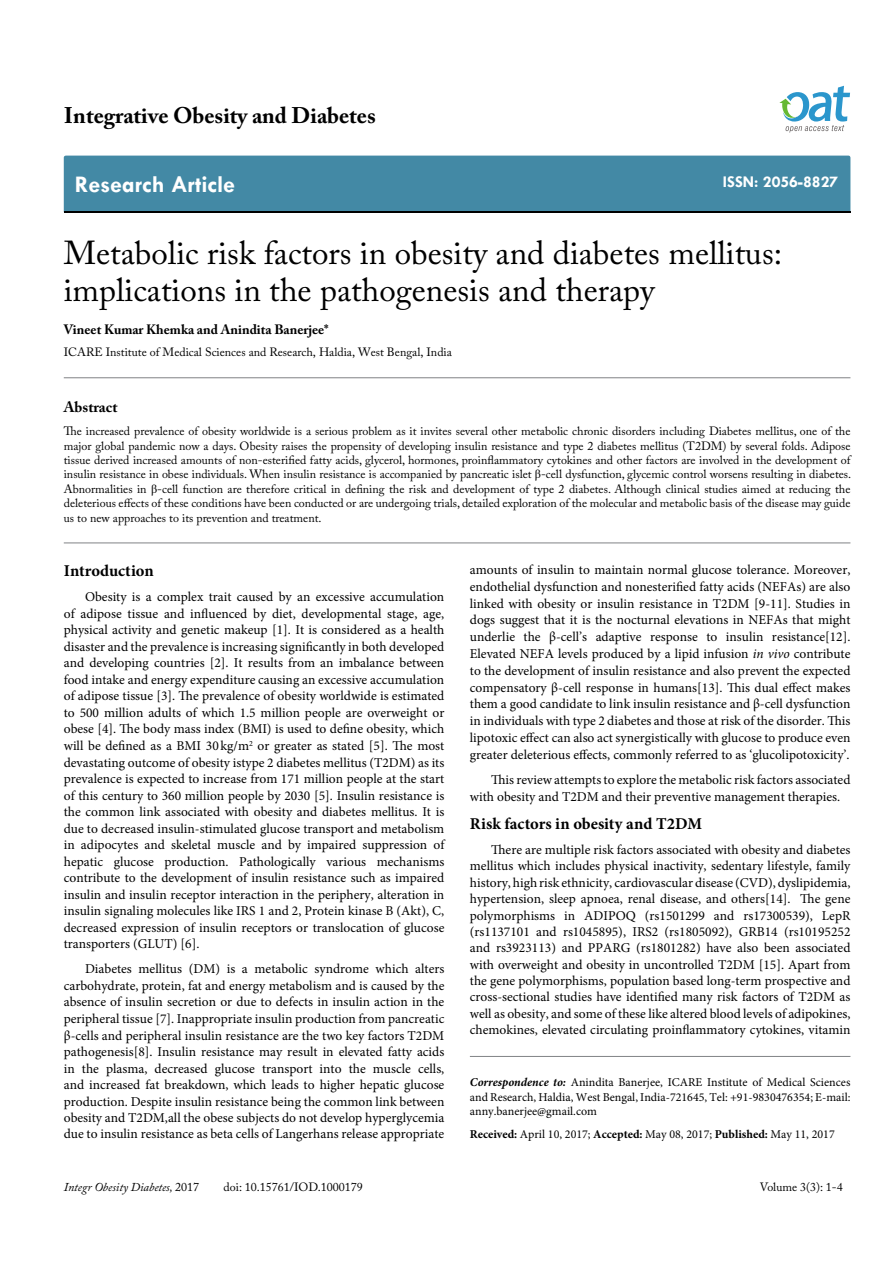
<style>
.page{position:relative;width:893px;height:1263px;background:#fff}
.page>*{position:absolute;margin:0;border:0;box-sizing:border-box;transform-origin:0 0}
.t1{font:33px/37.5px "Adobe Caslon Pro";color:#000}
.t2{font:700 24px "Tw Cen";color:#fff}
.t3{font:700 22.5px "Adobe Caslon Pro";color:#000}
.t4{font:700 16.5px "Minion Pro";color:#000}
.t5{font:700 16.5px "Tw Cen";color:#fff}
.t6{font:700 15px "Adobe Caslon Pro";color:#000}
.t7{font:13.5px/16.5px "Minion Pro";color:#000;text-align:justify}
.t8{font:700 13.5px "Adobe Caslon Pro";color:#000}
.t9{font:12px/14.4px "Adobe Caslon Pro";color:#000;text-align:justify}
.t10{font:12px/14.4px "Minion Pro";color:#000;text-align:justify}
.t11{font:italic 12px "Adobe Caslon Pro";color:#000}
.s1{font-family:"Times New Roman"}
.s2{font-style:italic}
.s3{font-weight:700;font-style:italic}
.s4{font-weight:700}
.s5{font-style:normal}
</style>
<div class="page">
<div style="left:64px;top:156px;width:786px;height:56px;background:#4389a5"></div>
<svg style="left:779px;top:86px;width:71px;height:47px"></svg>
<hr style="left:64px;top:543px;width:786px;height:1px;background:#808285">
<hr style="left:64px;top:377px;width:786px;height:1px;background:#808285">
<hr style="left:470px;top:1056px;width:380px;height:1px;background:#808285">
<h3 class="t3" style="left:64px;top:102px;width:313px">Integrative Obesity and Diabetes</h3>
<h2 class="t2" style="left:75px;top:170px;width:162px">Research Article</h2>
<p class="t5" style="left:723px;top:172px;width:117px">ISSN: 2056-8827</p>
<h1 class="t1" style="left:64px;top:233px;width:720px">Metabolic risk factors in obesity and diabetes mellitus: implications in the pathogenesis and therapy</h1>
<p class="t8" style="left:64px;top:322px;width:266px">Vineet Kumar Khemka and Anindita Banerjee*</p>
<p class="t9" style="left:64px;top:345px;width:390px">ICARE Institute of Medical Sciences and Research, Haldia, West Bengal, India</p>
<p class="t6" style="left:64px;top:398px;width:55px">Abstract</p>
<p class="t9" style="left:64px;top:424px;width:789px">The increased prevalence of obesity worldwide is a serious problem as it invites several other metabolic chronic disorders including Diabetes mellitus, one of the major global pandemic now a days. Obesity raises the propensity of developing insulin resistance and type 2 diabetes mellitus (T2DM) by several folds. Adipose tissue derived increased amounts of non-esterified fatty acids, glycerol, hormones, proinflammatory cytokines and other factors are involved in the development of insulin resistance in obese individuals. When insulin resistance is accompanied by pancreatic islet <span class="s1">β</span>-cell dysfunction, glycemic control worsens resulting in diabetes.<br>Abnormalities in <span class="s1">β</span>-cell function are therefore critical in defining the risk and development of type 2 diabetes. Although clinical studies aimed at reducing the deleterious effects of these conditions have been conducted or are undergoing trials, detailed exploration of the molecular and metabolic basis of the disease may guide us to new approaches to its prevention and treatment.</p>
<p class="t7" style="left:470px;top:561px;width:382px">amounts of insulin to maintain normal glucose tolerance. Moreover, endothelial dysfunction and nonesterified fatty acids (NEFAs) are also linked with obesity or insulin resistance in T2DM [9-11]. Studies in dogs suggest that it is the nocturnal elevations in NEFAs that might underlie the β-cell’s adaptive response to insulin resistance[12].<br>Elevated NEFA levels produced by a lipid infusion <span class="s2">in vivo</span> contribute to the development of insulin resistance and also prevent the expected compensatory β-cell response in humans[13]. This dual effect makes them a good candidate to link insulin resistance and β-cell dysfunction in individuals with type 2 diabetes and those at risk of the disorder. This lipotoxic effect can also act synergistically with glucose to produce even greater deleterious effects, commonly referred to as ‘glucolipotoxicity’.</p>
<p class="t7" style="left:470px;top:771px;width:382px;text-indent:21px">This review attempts to explore the metabolic risk factors associated with obesity and T2DM and their preventive management therapies.</p>
<p class="t4" style="left:470px;top:812px;width:234px">Risk factors in obesity and T2DM</p>
<p class="t7" style="left:470px;top:842px;width:382px;text-indent:21px">There are multiple risk factors associated with obesity and diabetes mellitus which includes physical inactivity, sedentary lifestyle, family history, high risk ethnicity, cardiovascular disease (CVD), dyslipidemia, hypertension, sleep apnoea, renal disease, and others[14]. The gene polymorphisms in ADIPOQ (rs1501299 and rs17300539), LepR (rs1137101 and rs1045895), IRS2 (rs1805092), GRB14 (rs10195252 and rs3923113) and PPARG (rs1801282) have also been associated with overweight and obesity in uncontrolled T2DM [15]. Apart from the gene polymorphisms, population based long-term prospective and cross-sectional studies have identified many risk factors of T2DM as well as obesity, and some of these like altered blood levels of adipokines, chemokines, elevated circulating proinflammatory cytokines, vitamin</p>
<p class="t4" style="left:64px;top:559px;width:91px">Introduction</p>
<p class="t7" style="left:64px;top:589px;width:382px;text-indent:21px">Obesity is a complex trait caused by an excessive accumulation of adipose tissue and influenced by diet, developmental stage, age, physical activity and genetic makeup [1]. It is considered as a health disaster and the prevalence is increasing significantly in both developed and developing countries [2]. It results from an imbalance between food intake and energy expenditure causing an excessive accumulation of adipose tissue [3]. The prevalence of obesity worldwide is estimated to 500 million adults of which 1.5 million people are overweight or obese [4]. The body mass index (BMI) is used to define obesity, which will be defined as a BMI 30 kg/m<sup>2</sup> or greater as stated [5]. The most devastating outcome of obesity istype 2 diabetes mellitus (T2DM) as its prevalence is expected to increase from 171 million people at the start of this century to 360 million people by 2030 [5]. Insulin resistance is the common link associated with obesity and diabetes mellitus. It is due to decreased insulin-stimulated glucose transport and metabolism in adipocytes and skeletal muscle and by impaired suppression of hepatic glucose production. Pathologically various mechanisms contribute to the development of insulin resistance such as impaired insulin and insulin receptor interaction in the periphery, alteration in insulin signaling molecules like IRS 1 and 2, Protein kinase B (Akt), C, decreased expression of insulin receptors or translocation of glucose transporters (GLUT) [6].</p>
<p class="t7" style="left:64px;top:961px;width:382px;text-indent:21px">Diabetes mellitus (DM) is a metabolic syndrome which alters carbohydrate, protein, fat and energy metabolism and is caused by the absence of insulin secretion or due to defects in insulin action in the peripheral tissue [7]. Inappropriate insulin production from pancreatic β-cells and peripheral insulin resistance are the two key factors T2DM pathogenesis[8]. Insulin resistance may result in elevated fatty acids in the plasma, decreased glucose transport into the muscle cells, and increased fat breakdown, which leads to higher hepatic glucose production. Despite insulin resistance being the common link between obesity and T2DM,all the obese subjects do not develop hyperglycemia due to insulin resistance as beta cells of Langerhans release appropriate</p>
<p class="t10" style="left:470px;top:1075px;width:382px"><span class="s3">Correspondence to:</span> Anindita Banerjee, ICARE Institute of Medical Sciences and Research, Haldia, West Bengal, India-721645, Tel: +91-9830476354; E-mail: anny.banerjee@gmail.com</p>
<p class="t10" style="left:470px;top:1127px;width:366px"><span class="s4">Received:</span> April 10, 2017; <span class="s4">Accepted:</span> May 08, 2017; <span class="s4">Published:</span> May 11, 2017</p>
<p class="t11" style="left:64px;top:1180px;width:137px">Integr Obesity Diabetes, <span class="s5">2017</span></p>
<p class="t9" style="left:224px;top:1180px;width:141px">doi: 10.15761/IOD.1000179</p>
<p class="t9" style="left:760px;top:1180px;width:84px">Volume 3(3): 1-4</p>
</div>
